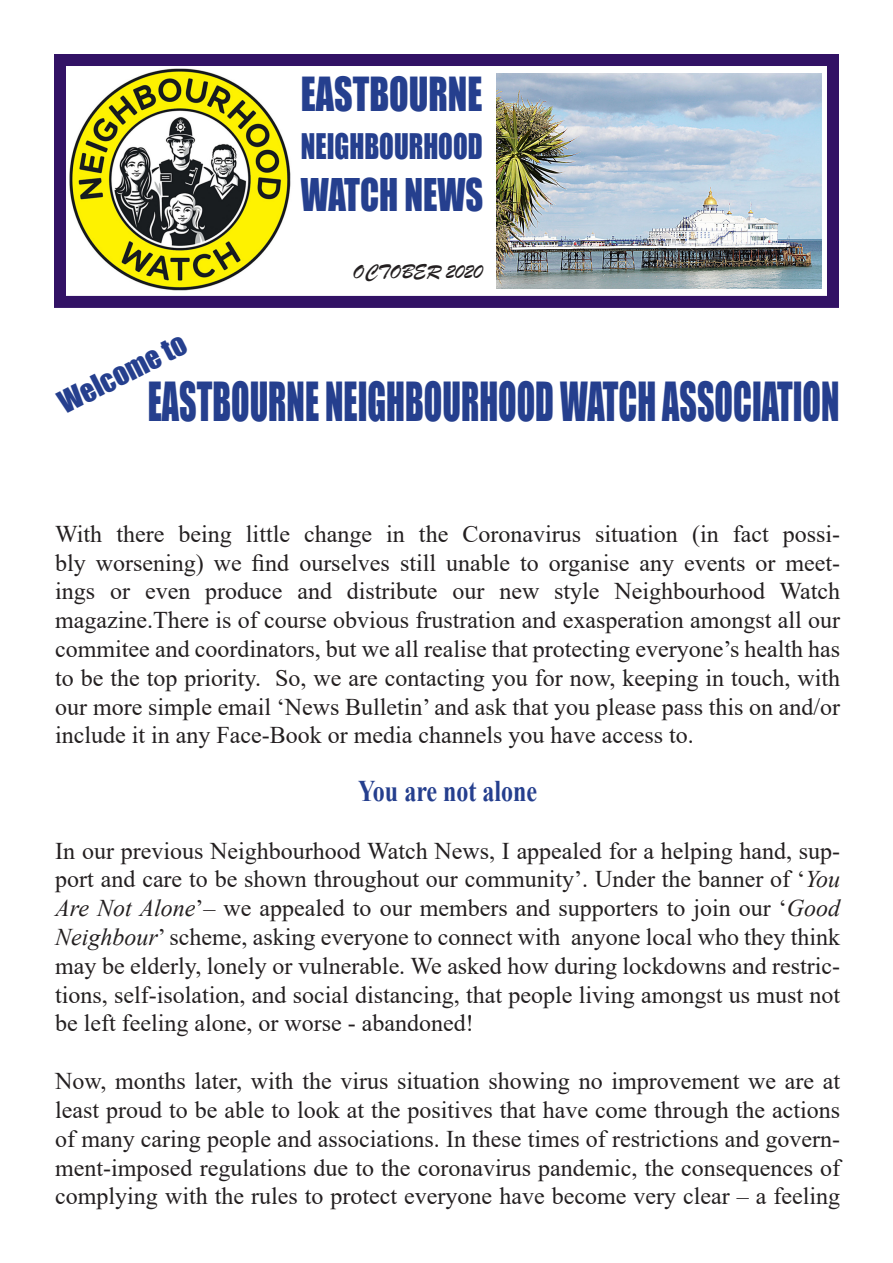
<style>
.page{position:relative;width:893px;height:1263px;background:#fff}
.page>*{position:absolute;margin:0;border:0;box-sizing:border-box;transform-origin:0 0}
.t1{font:49.5px "Impact";color:#253f8e;scale:.69 1}
.t2{font:43.2px "Impact";color:#253f8e;scale:.83 1}
.t3{font:41.4px "Impact";color:#253f8e;scale:.83 1}
.t4{font:32.4px "Impact";color:#253f8e;scale:.83 1}
.t5{font:700 30px "Times New Roman";color:#253f8e;scale:.8 1}
.t6{font:28.5px "Impact";color:#253f8e}
.t7{font:24px/28.8px "Times New Roman";color:#231f20;text-align:justify}
.t8{font:21px "Brush Script";color:#231f20}
.s1{font-style:italic}
</style>
<div class="page">
<img style="left:69px;top:68px;width:618px;height:222px">
<div style="left:54px;top:54px;width:785px;height:254px;border:12px solid #321265"></div>
<img style="left:496px;top:74px;width:326px;height:214px">
<p class="t2" style="left:301px;top:60px;width:220px">EASTBOURNE</p>
<p class="t4" style="left:301px;top:121px;width:221px">NEIGHBOURHOOD</p>
<p class="t3" style="left:301px;top:163px;width:221px">WATCH NEWS</p>
<p class="t8" style="left:353px;top:258px;width:131px">OCTOBER 2020</p>
<p class="t6" style="left:50px;top:385px;width:141px;rotate:-27deg">Welcome to</p>
<p class="t1" style="left:148px;top:363px;width:1004px">EASTBOURNE NEIGHBOURHOOD WATCH ASSOCIATION</p>
<p class="t7" style="left:55px;top:519px;width:786px">With there being little change in the Coronavirus situation (in fact possi&shy;bly worsening) we find ourselves still unable to organise any events or meet&shy;ings or even produce and distribute our new style Neighbourhood Watch magazine.There is of course obvious frustration and exasperation amongst all our commitee and coordinators, but we all realise that protecting everyone’s health has to be the top priority. So, we are contacting you for now, keeping in touch, with our more simple email ‘News Bulletin’ and ask that you please pass this on and/or include it in any Face-Book or media channels you have access to.</p>
<p class="t5" style="left:358px;top:769px;width:225px">You are not alone</p>
<p class="t7" style="left:55px;top:835px;width:786px">In our previous Neighbourhood Watch News, I appealed for a helping hand, sup&shy;port and care to be shown throughout our community’. Under the banner of ‘<span class="s1">You Are Not Alone</span>’– we appealed to our members and supporters to join our ‘<span class="s1">Good Neighbour</span>’ scheme, asking everyone to connect with anyone local who they think may be elderly, lonely or vulnerable. We asked how during lockdowns and restric&shy;tions, self-isolation, and social distancing, that people living amongst us must not be left feeling alone, or worse - abandoned!</p>
<p class="t7" style="left:55px;top:1066px;width:786px">Now, months later, with the virus situation showing no improvement we are at least proud to be able to look at the positives that have come through the actions of many caring people and associations. In these times of restrictions and govern&shy;ment-imposed regulations due to the coronavirus pandemic, the consequences of complying with the rules to protect everyone have become very clear – a feeling</p>
</div>
